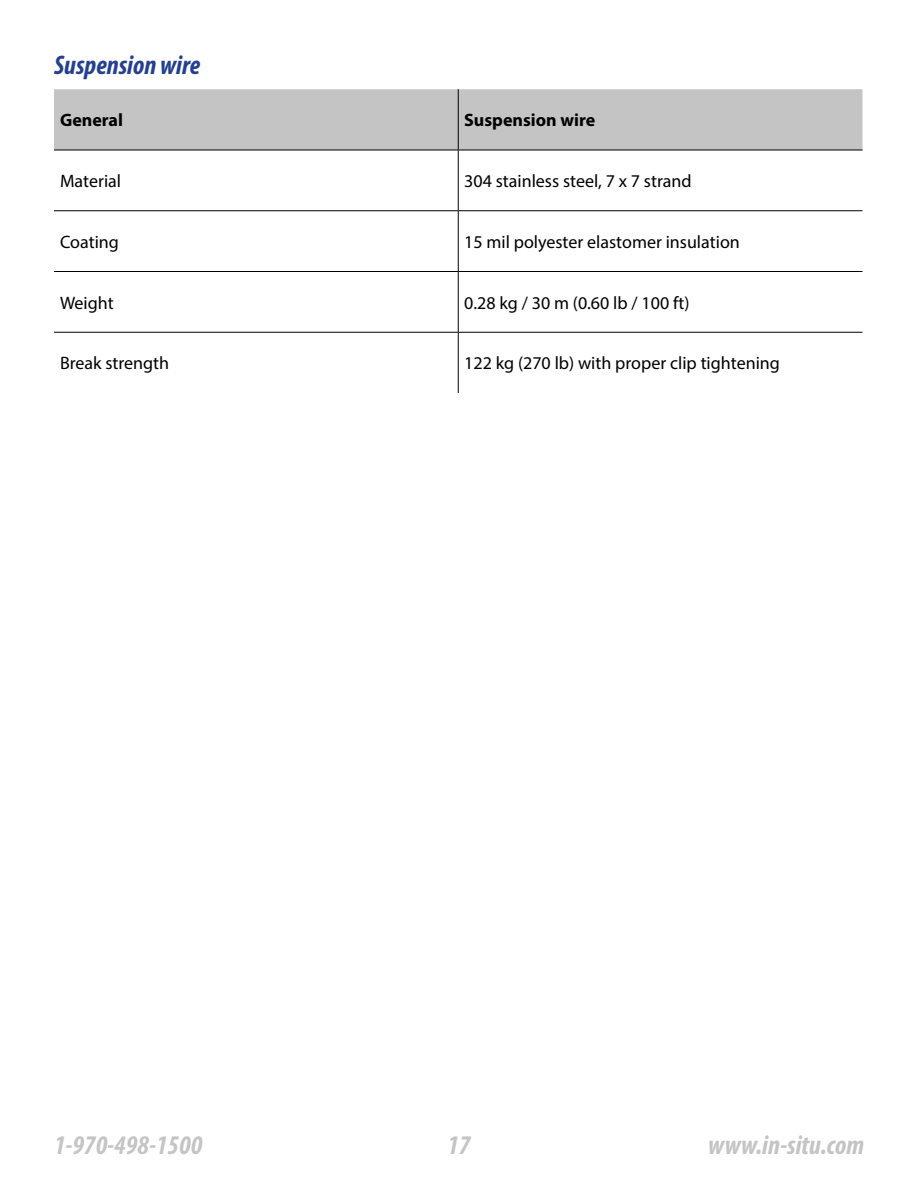
<style>
.page{position:relative;width:918px;height:1188px;background:#fff}
.page>*{position:absolute;margin:0;border:0;box-sizing:border-box;transform-origin:0 0}
.t1{font:italic 700 condensed 27px "Myriad Pro";color:#c4c4c4}
.t2{font:italic 700 condensed 27px "Myriad Pro";color:#25408f}
.t3{font:18px "Myriad Pro";color:#000}
.t4{font:700 18px "Myriad Pro";color:#000}
</style>
<div class="page">
<div style="left:54px;top:89px;width:808px;height:61px;background:#c4c4c4"></div>
<hr style="left:458px;top:89px;width:1px;height:61px;background:#000">
<hr style="left:54px;top:150px;width:404px;height:1px;background:#000">
<hr style="left:458px;top:150px;width:404px;height:1px;background:#000">
<hr style="left:458px;top:150px;width:1px;height:60px;background:#000">
<hr style="left:54px;top:210px;width:404px;height:1px;background:#000">
<hr style="left:458px;top:210px;width:404px;height:1px;background:#000">
<hr style="left:458px;top:211px;width:1px;height:60px;background:#000">
<hr style="left:54px;top:271px;width:404px;height:1px;background:#000">
<hr style="left:458px;top:271px;width:404px;height:1px;background:#000">
<hr style="left:458px;top:272px;width:1px;height:60px;background:#000">
<hr style="left:54px;top:332px;width:404px;height:1px;background:#000">
<hr style="left:458px;top:332px;width:404px;height:1px;background:#000">
<hr style="left:458px;top:333px;width:1px;height:60px;background:#000">
<h1 class="t2" style="left:54px;top:48px;width:148px">Suspension wire</h1>
<p class="t4" style="left:60px;top:109px;width:65px">General</p>
<p class="t4" style="left:464px;top:109px;width:133px">Suspension wire</p>
<p class="t3" style="left:60px;top:170px;width:63px">Material</p>
<p class="t3" style="left:464px;top:170px;width:229px">304 stainless steel, 7 x 7 strand</p>
<p class="t3" style="left:60px;top:231px;width:60px">Coating</p>
<p class="t3" style="left:464px;top:231px;width:277px">15 mil polyester elastomer insulation</p>
<p class="t3" style="left:60px;top:291px;width:55px">Weight</p>
<p class="t3" style="left:464px;top:291px;width:227px">0.28 kg / 30 m (0.60 lb / 100 ft)</p>
<p class="t3" style="left:60px;top:352px;width:111px">Break strength</p>
<p class="t3" style="left:464px;top:352px;width:317px">122 kg (270 lb) with proper clip tightening</p>
<h1 class="t1" style="left:54px;top:1128px;width:150px">1-970-498-1500</h1>
<h1 class="t1" style="left:447px;top:1128px;width:25px">17</h1>
<h1 class="t1" style="left:708px;top:1128px;width:157px">www.in-situ.com</h1>
</div>
